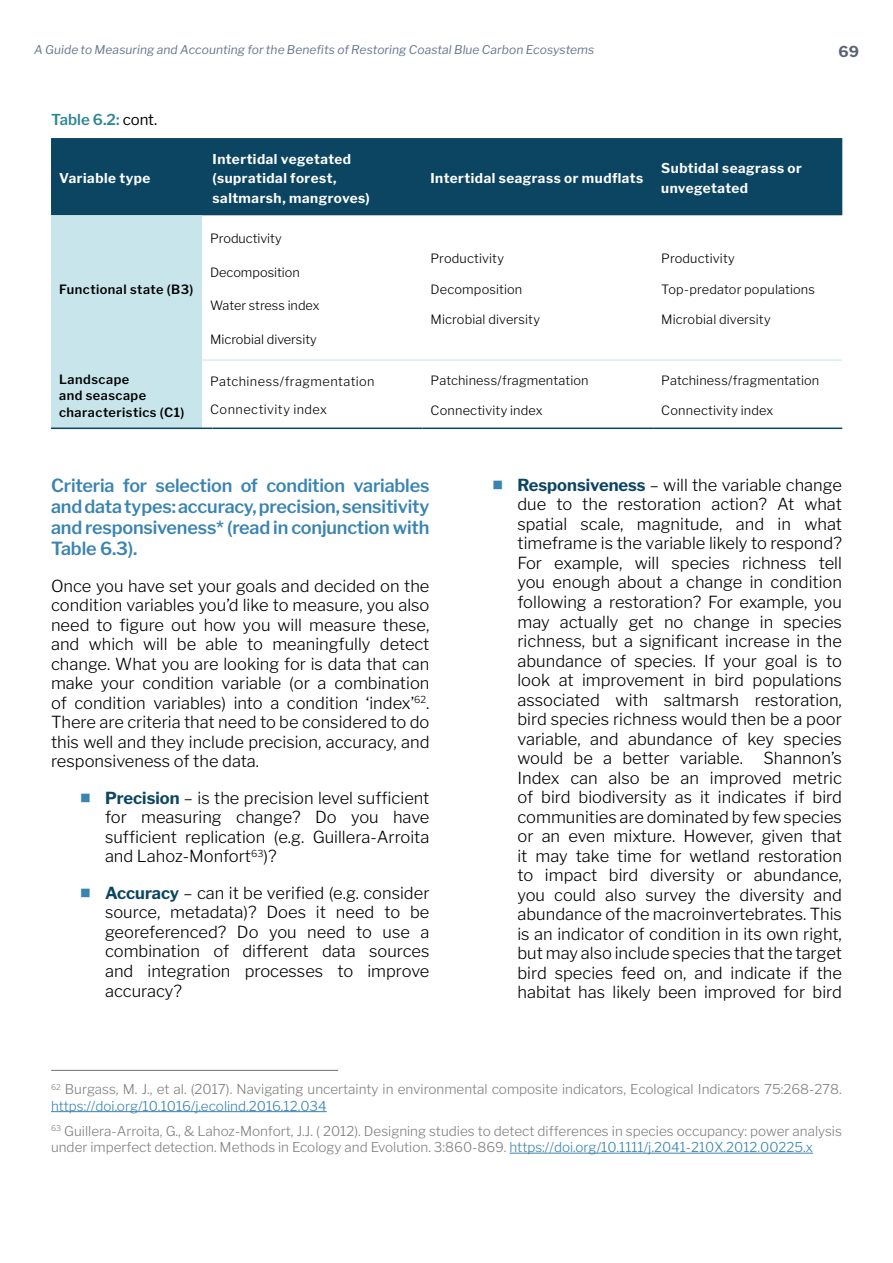
<style>
.page{position:relative;width:893px;height:1263px;background:#fff}
.page>*{position:absolute;margin:0;border:0;box-sizing:border-box;transform-origin:0 0}
.t1{font:600 18px/21px "Libre Franklin";letter-spacing:-.01em;color:#3a84b1;text-align:justify}
.t2{font:300 16.5px/19.5px "Libre Franklin";color:#000;text-align:justify}
.t3{font:600 15px "Libre Franklin";color:#2f8694}
.t4{font:700 15px "Libre Franklin";color:#5a6376}
.t5{font:300 13.5px/16.5px "Libre Franklin";color:#7f8080}
.t6{font:700 13.5px/19.5px "Libre Franklin";letter-spacing:.035em;color:#fff}
.t7{font:300 12.75px "Libre Franklin";letter-spacing:.01em;color:#000}
.t8{font:600 12.75px/16.5px "Libre Franklin";letter-spacing:.035em;color:#000}
.t9{font:300 12.75px/27.6px "Libre Franklin";letter-spacing:.035em;color:#000}
.t10{font:italic 12px "Libre Franklin";letter-spacing:.005em;color:#68778f}
.s1{font-weight:400;color:#000}
.s2{font-weight:700;color:#0b4562}
.s3{color:#3a84b1}
</style>
<div class="page">
<div style="left:51px;top:138px;width:791px;height:77px;background:#0b4562"></div>
<hr style="left:213px;top:360px;width:209px;height:1px;background:#c7e5eb">
<hr style="left:422px;top:360px;width:231px;height:1px;background:#c7e5eb">
<hr style="left:653px;top:360px;width:189px;height:1px;background:#c7e5eb">
<svg style="left:51px;top:215px;width:162px;height:214px;background:#c9e5eb"></svg>
<hr style="left:213px;top:428px;width:209px;height:1px;background:#0b4562">
<hr style="left:422px;top:428px;width:231px;height:1px;background:#0b4562">
<hr style="left:653px;top:428px;width:189px;height:1px;background:#0b4562">
<hr style="left:51px;top:1070px;width:287px;height:1px;background:#7f8080">
<hr style="left:51px;top:1111px;width:276px;height:1px;background:#3a84b1">
<hr style="left:510px;top:1153px;width:303px;height:1px;background:#3a84b1">
<p class="t10" style="left:34px;top:41px;width:562px">A Guide to Measuring and Accounting for the Benefits of Restoring Coastal Blue Carbon Ecosystems</p>
<p class="t4" style="left:838px;top:40px;width:22px">69</p>
<p class="t3" style="left:51px;top:108px;width:108px">Table 6.2: <span class="s1">cont.</span></p>
<p class="t6" style="left:59px;top:167px;width:93px">Variable type</p>
<p class="t8" style="left:59px;top:280px;width:136px">Functional state (B3)</p>
<p class="t6" style="left:213px;top:148px;width:159px">Intertidal vegetated (supratidal forest, saltmarsh, mangroves)</p>
<p class="t7" style="left:210px;top:229px;width:73px">Productivity</p>
<p class="t7" style="left:210px;top:262px;width:91px">Decomposition</p>
<p class="t7" style="left:210px;top:296px;width:111px">Water stress index</p>
<p class="t7" style="left:210px;top:329px;width:108px">Microbial diversity</p>
<p class="t6" style="left:430px;top:167px;width:214px">Intertidal seagrass or mudflats</p>
<p class="t6" style="left:661px;top:158px;width:142px">Subtidal seagrass or unvegetated</p>
<p class="t7" style="left:430px;top:248px;width:75px">Productivity</p>
<p class="t7" style="left:430px;top:279px;width:93px">Decomposition</p>
<p class="t7" style="left:430px;top:310px;width:111px">Microbial diversity</p>
<p class="t7" style="left:661px;top:248px;width:75px">Productivity</p>
<p class="t7" style="left:661px;top:279px;width:155px">Top-predator populations</p>
<p class="t7" style="left:661px;top:310px;width:111px">Microbial diversity</p>
<p class="t8" style="left:59px;top:370px;width:127px">Landscape<br>and seascape characteristics (C1)</p>
<p class="t9" style="left:210px;top:367px;width:166px">Patchiness/fragmentation<br>Connectivity index</p>
<p class="t7" style="left:430px;top:370px;width:160px">Patchiness/fragmentation</p>
<p class="t7" style="left:430px;top:401px;width:114px">Connectivity index</p>
<p class="t7" style="left:661px;top:370px;width:160px">Patchiness/fragmentation</p>
<p class="t7" style="left:661px;top:401px;width:114px">Connectivity index</p>
<p class="t1" style="left:51px;top:474px;width:380px">Criteria for selection of condition variables and data types: accuracy, precision, sensitivity and responsiveness* (read in conjunction with Table 6.3).</p>
<p class="t2" style="left:51px;top:575px;width:380px">Once you have set your goals and decided on the condition variables you’d like to measure, you also need to figure out how you will measure these, and which will be able to meaningfully detect change. What you are looking for is data that can make your condition variable (or a combination of condition variables) into a condition ‘index’<sup>62</sup>.<br>There are criteria that need to be considered to do this well and they include precision, accuracy, and responsiveness of the data.</p>
<p class="t2" style="left:105px;top:787px;width:326px"><span class="s2">Precision</span> – is the precision level sufficient for measuring change? Do you have sufficient replication (e.g. Guillera-Arroita and Lahoz-Monfort<sup>63</sup>)?</p>
<p class="t2" style="left:105px;top:882px;width:326px"><span class="s2">Accuracy</span> – can it be verified (e.g. consider source, metadata)? Does it need to be georeferenced? Do you need to use a combination of different data sources and integration processes to improve accuracy?</p>
<p class="t2" style="left:517px;top:474px;width:326px"><span class="s2">Responsiveness</span> – will the variable change due to the restoration action? At what spatial scale, magnitude, and in what timeframe is the variable likely to respond?<br>For example, will species richness tell you enough about a change in condition following a restoration? For example, you may actually get no change in species richness, but a significant increase in the abundance of species. If your goal is to look at improvement in bird populations associated with saltmarsh restoration, bird species richness would then be a poor variable, and abundance of key species would be a better variable. Shannon’s Index can also be an improved metric of bird biodiversity as it indicates if bird communities are dominated by few species or an even mixture. However, given that it may take time for wetland restoration to impact bird diversity or abundance, you could also survey the diversity and abundance of the macroinvertebrates. This is an indicator of condition in its own right, but may also include species that the target bird species feed on, and indicate if the habitat has likely been improved for bird</p>
<p class="t5" style="left:51px;top:1080px;width:792px"><sup>62</sup> Burgass, M. J., et al. (2017). Navigating uncertainty in environmental composite indicators, Ecological Indicators 75:268-278. <span class="s3">https://doi.org/10.1016/j.ecolind.2016.12.034</span></p>
<p class="t5" style="left:51px;top:1121px;width:792px"><sup>63</sup> Guillera-Arroita, G., &amp; Lahoz-Monfort, J.J. ( 2012). Designing studies to detect differences in species occupancy: power analysis under imperfect detection. Methods in Ecology and Evolution. 3:860-869. <span class="s3">https://doi.org/10.1111/j.2041-210X.2012.00225.x</span></p>
</div>
